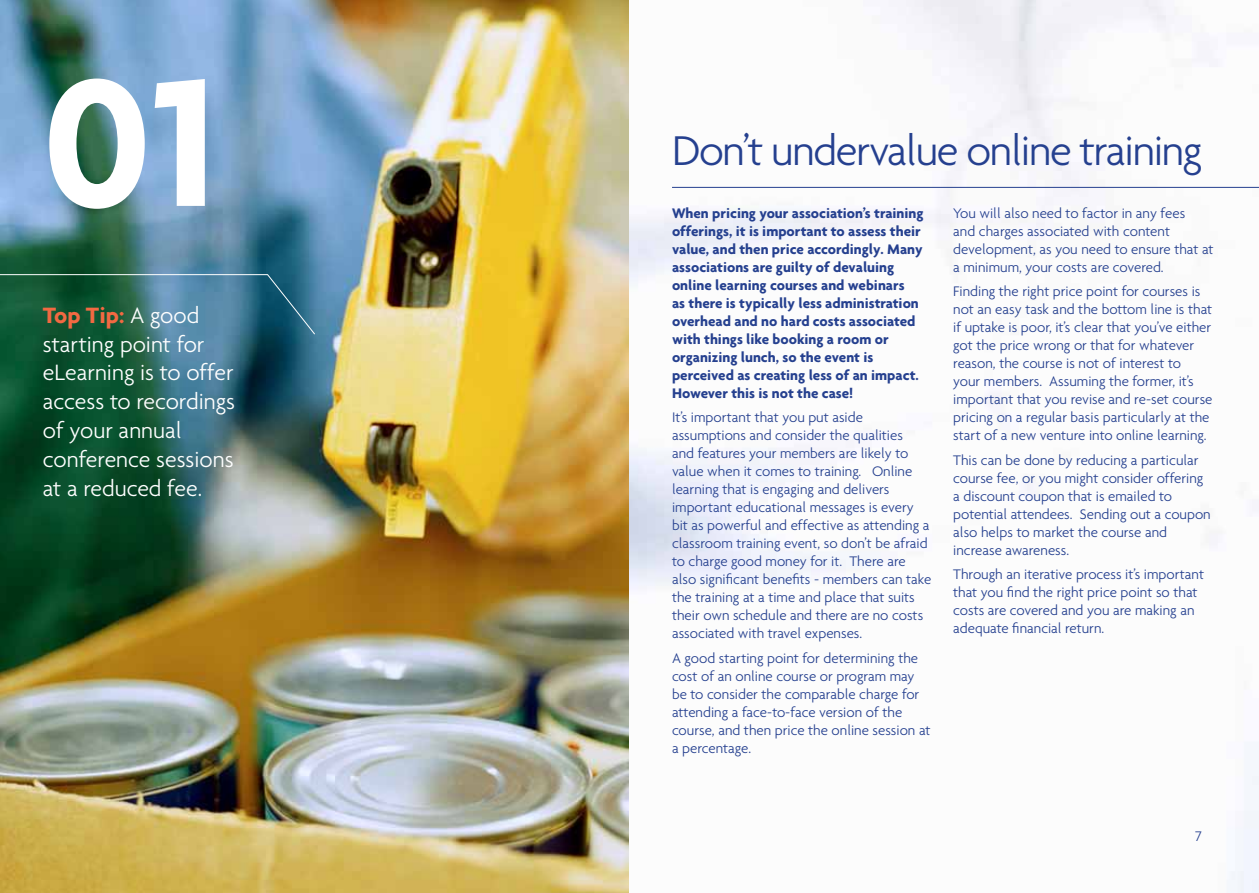
<style>
.page{position:relative;width:1259px;height:893px;background:#fff}
.page>*{position:absolute;margin:0;border:0;box-sizing:border-box;transform-origin:0 0}
.t1{font:700 195px "Agenda";color:#fff}
.t2{font:300 45px "Agenda";letter-spacing:-.03em;color:#25408f}
.t3{font:300 24px/28.8px "Agenda";color:#fff}
.t4{font:300 15px/18px "Agenda";color:#25408f}
.t5{font:700 15px/18px "Agenda";color:#25408f}
.s1{font-weight:700;color:#f26942}
</style>
<div class="page">
<img style="left:0;top:0;width:1259px;height:893px">
<svg style="left:0;top:274px;width:316px;height:61px;background:#2f6c6c"></svg>
<hr style="left:672px;top:187px;width:587px;height:1px;background:#25408f">
<h1 class="t1" style="left:43px;top:24px;width:177px">01</h1>
<h3 class="t3" style="left:43px;top:300px;width:194px"><span class="s1">Top Tip:</span> A good starting point for eLearning is to offer access to recordings of your annual conference sessions at a reduced fee.</h3>
<h2 class="t2" style="left:672px;top:124px;width:532px">Don’t undervalue online training</h2>
<p class="t5" style="left:672px;top:204px;width:253px">When pricing your association’s training offerings, it is important to assess their value, and then price accordingly. Many associations are guilty of devaluing online learning courses and webinars<br>as there is typically less administration overhead and no hard costs associated with things like booking a room or organizing lunch, so the event is perceived as creating less of an impact.<br>However this is not the case!</p>
<p class="t4" style="left:672px;top:408px;width:261px">It’s important that you put aside assumptions and consider the qualities<br>and features your members are likely to value when it comes to training. Online learning that is engaging and delivers important educational messages is every bit as powerful and effective as attending a classroom training event, so don’t be afraid to charge good money for it. There are also significant benefits - members can take the training at a time and place that suits their own schedule and there are no costs associated with travel expenses.</p>
<p class="t4" style="left:672px;top:648px;width:260px">A good starting point for determining the cost of an online course or program may be to consider the comparable charge for attending a face-to-face version of the course, and then price the online session at a percentage.</p>
<p class="t4" style="left:953px;top:204px;width:262px">You will also need to factor in any fees<br>and charges associated with content development, as you need to ensure that at a minimum, your costs are covered.</p>
<p class="t4" style="left:953px;top:282px;width:261px">Finding the right price point for courses is not an easy task and the bottom line is that if uptake is poor, it’s clear that you’ve either got the price wrong or that for whatever reason, the course is not of interest to<br>your members. Assuming the former, it’s important that you revise and re-set course pricing on a regular basis particularly at the start of a new venture into online learning.</p>
<p class="t4" style="left:953px;top:451px;width:259px">This can be done by reducing a particular course fee, or you might consider offering a discount coupon that is emailed to potential attendees. Sending out a coupon also helps to market the course and increase awareness.</p>
<p class="t4" style="left:953px;top:565px;width:252px">Through an iterative process it’s important that you find the right price point so that costs are covered and you are making an adequate financial return.</p>
<p class="t4" style="left:1195px;top:827px;width:8px">7</p>
</div>
